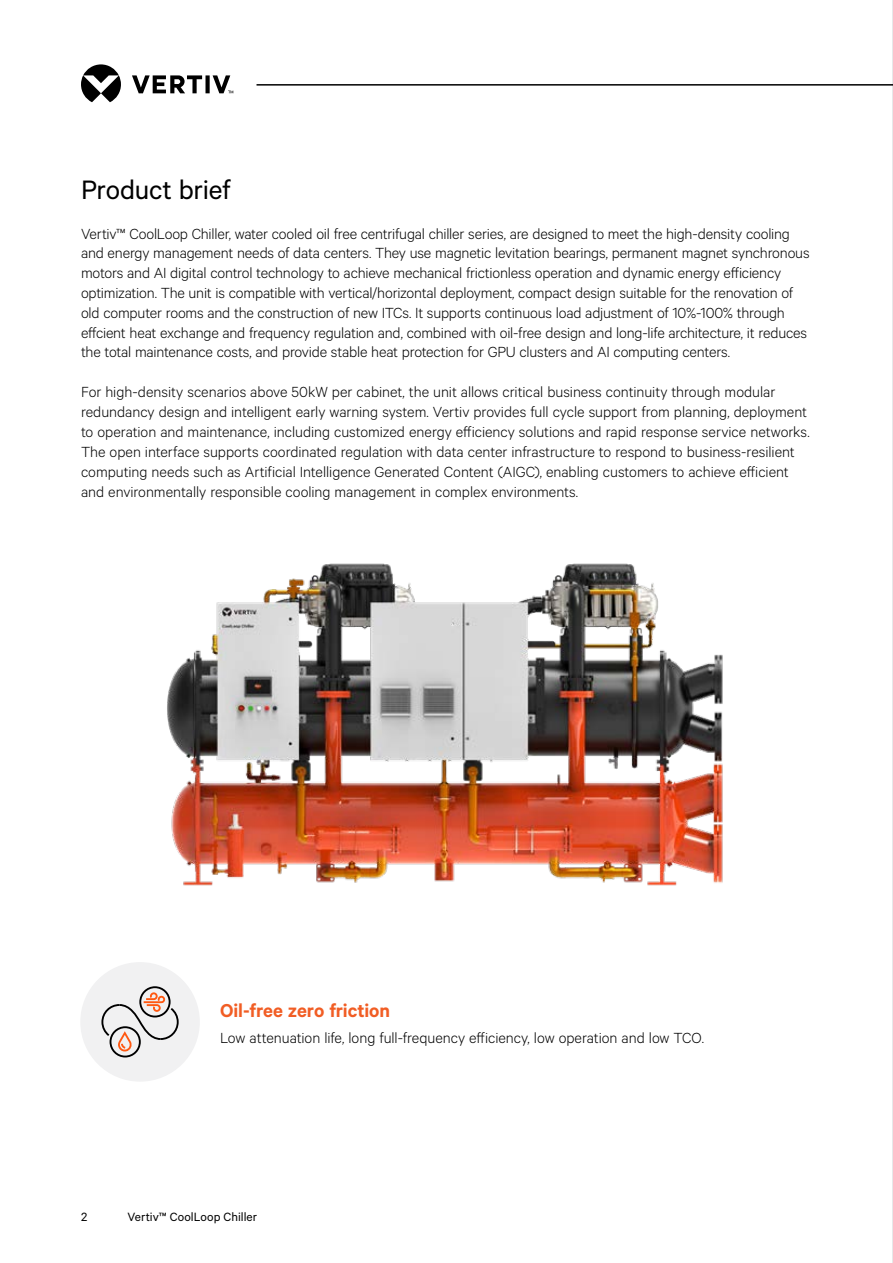
<style>
.page{position:relative;width:893px;height:1263px;background:#fff}
.page>*{position:absolute;margin:0;border:0;box-sizing:border-box;transform-origin:0 0}
.t1{font:30px "Calibre";letter-spacing:-.01em;color:#000}
.t2{font:600 21px "Calibre";letter-spacing:-.005em;color:#f15d24}
.t3{font:300 16.5px/19.8px "Calibre";letter-spacing:-.01em;color:#000}
.t4{font:13.5px "Calibre";letter-spacing:.005em;color:#000}
</style>
<div class="page">
<hr style="left:892px;top:0;width:1px;height:1263px;background:#d1d3d4">
<hr style="left:256px;top:84px;width:637px;height:2px;background:#000">
<svg style="left:81px;top:64px;width:152px;height:38px"></svg>
<img style="left:167px;top:563px;width:556px;height:323px">
<div style="left:80px;top:962px;width:120px;height:120px;background:#f1f1f2;border-radius:50%"></div>
<svg style="left:101px;top:991px;width:78px;height:62px"></svg>
<div style="left:139px;top:986px;width:32px;height:31px;border:2px solid #000;border-radius:50%"></div>
<div style="left:110px;top:1026px;width:31px;height:31px;border:2px solid #000;border-radius:50%"></div>
<h1 class="t1" style="left:81px;top:172px;width:151px">Product brief</h1>
<p class="t3" style="left:81px;top:223px;width:730px">Vertiv™ CoolLoop Chiller, water cooled oil free centrifugal chiller series, are designed to meet the high-density cooling and energy management needs of data centers. They use magnetic levitation bearings, permanent magnet synchronous motors and AI digital control technology to achieve mechanical frictionless operation and dynamic energy efficiency optimization. The unit is compatible with vertical/horizontal deployment, compact design suitable for the renovation of old computer rooms and the construction of new ITCs. It supports continuous load adjustment of 10%-100% through effcient heat exchange and frequency regulation and, combined with oil-free design and long-life architecture, it reduces the total maintenance costs, and provide stable heat protection for GPU clusters and AI computing centers.</p>
<p class="t3" style="left:81px;top:382px;width:730px">For high-density scenarios above 50kW per cabinet, the unit allows critical business continuity through modular redundancy design and intelligent early warning system. Vertiv provides full cycle support from planning, deployment to operation and maintenance, including customized energy efficiency solutions and rapid response service networks.<br>The open interface supports coordinated regulation with data center infrastructure to respond to business-resilient computing needs such as Artificial Intelligence Generated Content (AIGC), enabling customers to achieve efficient and environmentally responsible cooling management in complex environments.</p>
<p class="t2" style="left:220px;top:997px;width:172px">Oil-free zero friction</p>
<p class="t3" style="left:220px;top:1027px;width:485px">Low attenuation life, long full-frequency efficiency, low operation and low TCO.</p>
<p class="t4" style="left:81px;top:1209px;width:8px">2</p>
<p class="t4" style="left:127px;top:1209px;width:131px">Vertiv™ CoolLoop Chiller</p>
</div>
